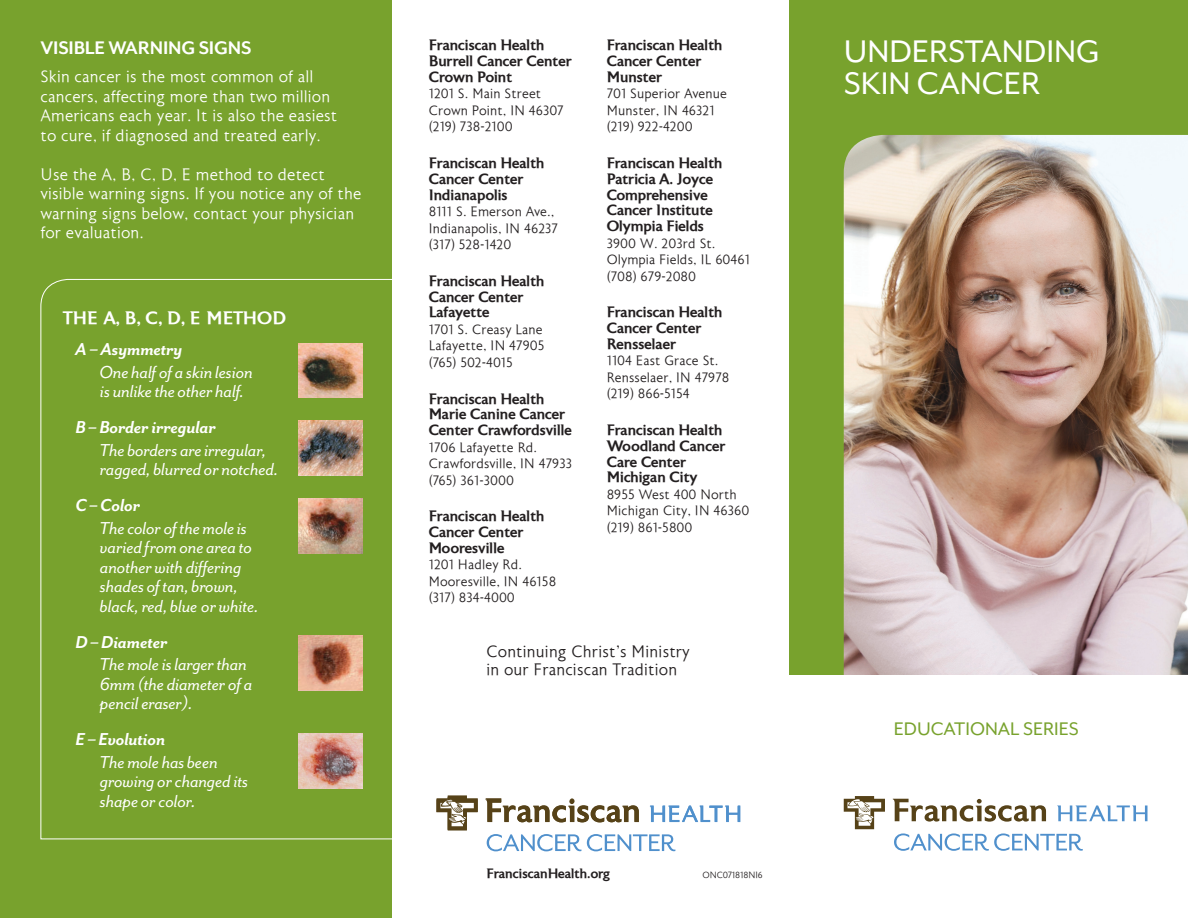
<style>
.page{position:relative;width:1188px;height:918px;background:#fff}
.page>*{position:absolute;margin:0;border:0;box-sizing:border-box;transform-origin:0 0}
.t1{font:36px "Mr Eaves Mod OT";color:#fff}
.t2{font:700 21px "Mr Eaves Mod OT";letter-spacing:-.01em;color:#fff}
.t3{font:21px "Mr Eaves Mod OT";color:#78a22d}
.t4{font:italic 19.8px/19.5px "Mr Eaves San OT";letter-spacing:-.01em;color:#fff}
.t5{font:italic 700 19.8px "Mr Eaves San OT";letter-spacing:-.01em;color:#fff}
.t6{font:500 18px "Astoria";color:#fff}
.t7{font:300 16.5px/19.5px "Astoria";color:#fff}
.t8{font:300 16.5px/18px "Astoria";color:#231f20}
.t9{font:500 15px/15.8px "Astoria";color:#231f20}
.t10{font:300 13.5px "Astoria";color:#231f20}
.t11{font:500 13.5px "Astoria";color:#231f20}
.t12{font:300 9px "Astoria";letter-spacing:-.02em;color:#231f20}
.s1{font-weight:700}
</style>
<div class="page">
<div style="left:790px;top:0;width:398px;height:675px;background:#78a22d"></div>
<div style="left:0;top:0;width:392px;height:918px;background:#78a22d"></div>
<img style="left:844px;top:135px;width:344px;height:540px">
<svg style="left:894px;top:833px;width:189px;height:18px"></svg>
<svg style="left:844px;top:796px;width:41px;height:33px"></svg>
<svg style="left:893px;top:799px;width:153px;height:23px"></svg>
<svg style="left:1057px;top:805px;width:91px;height:16px"></svg>
<svg style="left:487px;top:834px;width:188px;height:17px"></svg>
<svg style="left:436px;top:795px;width:42px;height:36px"></svg>
<svg style="left:485px;top:798px;width:154px;height:24px"></svg>
<svg style="left:650px;top:805px;width:90px;height:17px"></svg>
<svg style="left:40px;top:279px;width:352px;height:561px"></svg>
<img style="left:298px;top:343px;width:65px;height:55px">
<img style="left:298px;top:421px;width:65px;height:54px">
<img style="left:298px;top:499px;width:65px;height:55px">
<img style="left:298px;top:636px;width:65px;height:54px">
<img style="left:298px;top:733px;width:65px;height:55px">
<p class="t2" style="left:40px;top:35px;width:213px">VISIBLE WARNING SIGNS</p>
<p class="t7" style="left:40px;top:67px;width:291px">Skin cancer is the most common of all cancers, affecting more than two million</p>
<p class="t7" style="left:40px;top:106px;width:298px">Americans each year. It is also the easiest to cure, if diagnosed and treated early.</p>
<p class="t7" style="left:40px;top:165px;width:323px">Use the A, B, C, D, E method to detect visible warning signs. If you notice any of the warning signs below, contact your physician for evaluation.</p>
<p class="t6" style="left:63px;top:308px;width:224px">THE A, B, C, D, E METHOD</p>
<p class="t4" style="left:100px;top:338px;width:155px;line-height:22.5px;text-indent:-24px"><span class="s1">A – Asymmetry<br></span>One half of a skin lesion</p>
<p class="t4" style="left:100px;top:382px;width:146px">is unlike the other half.</p>
<p class="t4" style="left:100px;top:416px;width:168px;line-height:22.5px;text-indent:-24px"><span class="s1">B – Border irregular<br></span>The borders are irregular,</p>
<p class="t4" style="left:100px;top:460px;width:180px">ragged, blurred or notched.</p>
<p class="t5" style="left:75px;top:495px;width:66px">C – Color</p>
<p class="t4" style="left:100px;top:518px;width:161px">The color of the mole is varied from one area to another with differing shades of tan, brown, black, red, blue or white.</p>
<p class="t5" style="left:75px;top:631px;width:94px">D – Diameter</p>
<p class="t4" style="left:100px;top:655px;width:155px">The mole is larger than<br>6mm (the diameter of a pencil eraser).</p>
<p class="t5" style="left:75px;top:729px;width:91px">E – Evolution</p>
<p class="t4" style="left:100px;top:752px;width:150px">The mole has been growing or changed its shape or color.</p>
<p class="t9" style="left:429px;top:38px;width:145px">Franciscan Health<br>Burrell Cancer Center<br>Crown Point</p>
<p class="t10" style="left:429px;top:87px;width:114px">1201 S. Main Street</p>
<p class="t10" style="left:429px;top:103px;width:136px">Crown Point, IN 46307</p>
<p class="t10" style="left:429px;top:120px;width:86px">(219) 738-2100</p>
<p class="t9" style="left:429px;top:156px;width:117px">Franciscan Health<br>Cancer Center<br>Indianapolis</p>
<p class="t10" style="left:429px;top:204px;width:127px">8111 S. Emerson Ave.,</p>
<p class="t10" style="left:429px;top:221px;width:131px">Indianapolis, IN 46237</p>
<p class="t10" style="left:429px;top:237px;width:84px">(317) 528-1420</p>
<p class="t9" style="left:429px;top:273px;width:117px">Franciscan Health<br>Cancer Center<br>Lafayette</p>
<p class="t10" style="left:429px;top:322px;width:116px">1701 S. Creasy Lane</p>
<p class="t10" style="left:429px;top:339px;width:117px">Lafayette, IN 47905</p>
<p class="t10" style="left:429px;top:355px;width:86px">(765) 502-4015</p>
<p class="t9" style="left:429px;top:391px;width:145px">Franciscan Health<br>Marie Canine Cancer<br>Center Crawfordsville</p>
<p class="t10" style="left:429px;top:440px;width:110px">1706 Lafayette Rd.</p>
<p class="t10" style="left:429px;top:456px;width:145px">Crawfordsville, IN 47933</p>
<p class="t10" style="left:429px;top:473px;width:87px">(765) 361-3000</p>
<p class="t9" style="left:429px;top:509px;width:117px">Franciscan Health<br>Cancer Center<br>Mooresville</p>
<p class="t10" style="left:429px;top:558px;width:95px">1201 Hadley Rd.</p>
<p class="t10" style="left:429px;top:574px;width:129px">Mooresville, IN 46158</p>
<p class="t10" style="left:429px;top:591px;width:88px">(317) 834-4000</p>
<p class="t9" style="left:607px;top:38px;width:117px">Franciscan Health<br>Cancer Center<br>Munster</p>
<p class="t10" style="left:607px;top:87px;width:122px">701 Superior Avenue</p>
<p class="t10" style="left:607px;top:103px;width:110px">Munster, IN 46321</p>
<p class="t10" style="left:607px;top:120px;width:88px">(219) 922-4200</p>
<p class="t9" style="left:607px;top:156px;width:117px">Franciscan Health<br>Patricia A. Joyce<br>Comprehensive<br>Cancer Institute<br>Olympia Fields</p>
<p class="t10" style="left:607px;top:236px;width:110px">3900 W. 203rd St.</p>
<p class="t10" style="left:607px;top:252px;width:145px">Olympia Fields, IL 60461</p>
<p class="t10" style="left:607px;top:269px;width:91px">(708) 679-2080</p>
<p class="t9" style="left:607px;top:305px;width:117px">Franciscan Health<br>Cancer Center<br>Rensselaer</p>
<p class="t10" style="left:607px;top:354px;width:113px">1104 East Grace St.</p>
<p class="t10" style="left:607px;top:370px;width:124px">Rensselaer, IN 47978</p>
<p class="t10" style="left:607px;top:387px;width:85px">(219) 866-5154</p>
<p class="t9" style="left:607px;top:423px;width:120px">Franciscan Health<br>Woodland Cancer<br>Care Center<br>Michigan City</p>
<p class="t10" style="left:607px;top:487px;width:132px">8955 West 400 North</p>
<p class="t10" style="left:607px;top:504px;width:144px">Michigan City, IN 46360</p>
<p class="t10" style="left:607px;top:520px;width:87px">(219) 861-5800</p>
<p class="t8" style="left:486px;top:643px;width:205px">Continuing Christ’s Ministry in our Franciscan Tradition</p>
<p class="t11" style="left:486px;top:865px;width:125px">FranciscanHealth.org</p>
<p class="t12" style="left:703px;top:870px;width:62px">ONC071818NI6</p>
<p class="t1" style="left:844px;top:32px;width:258px">UNDERSTANDING</p>
<p class="t1" style="left:844px;top:63px;width:198px">SKIN CANCER</p>
<p class="t3" style="left:894px;top:717px;width:187px">EDUCATIONAL SERIES</p>
</div>
